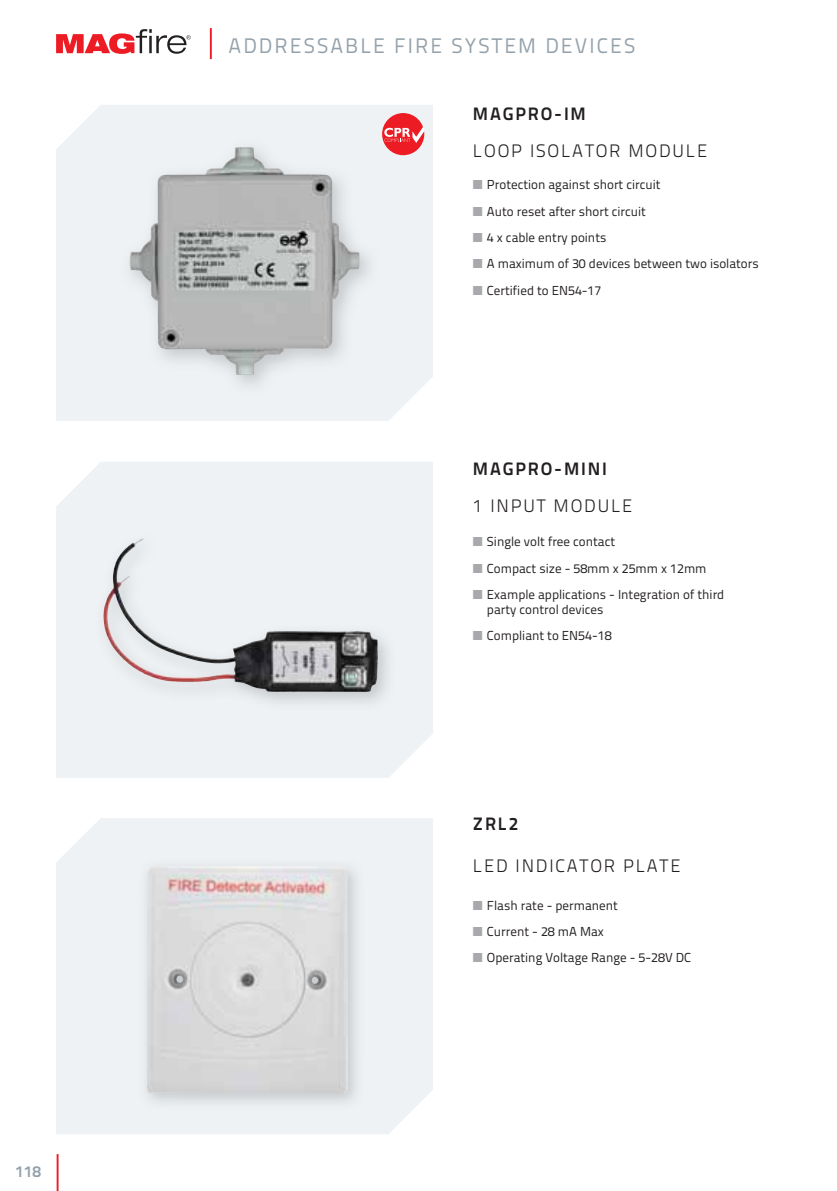
<style>
.page{position:relative;width:837px;height:1191px;background:#fff}
.page>*{position:absolute;margin:0;border:0;box-sizing:border-box;transform-origin:0 0}
.t1{font:21px "Titillium Text 22 L";letter-spacing:.1em;color:#95a2ab}
.t2{font:300 18px "Titillium Text 22 L";letter-spacing:.1em;color:#231f20}
.t3{font:700 18px "Titillium Text 22 L";letter-spacing:.1em;color:#231f20}
.t4{font:700 16px "Titillium Text 22 L";color:#95a2ab}
.t5{font:13px/26.4px "Titillium Text 22 L";color:#231f20}
</style>
<div class="page">
<div style="left:56px;top:105px;width:377px;height:316px;background:#eff2f4"></div>
<div style="left:56px;top:462px;width:377px;height:316px;background:#eff2f4"></div>
<div style="left:56px;top:818px;width:377px;height:316px;background:#eff2f4"></div>
<div style="left:120px;top:138px;width:259px;height:257px;background:#eff2f4"></div>
<img style="left:129px;top:147px;width:230px;height:228px">
<img style="left:139px;top:858px;width:226px;height:252px">
<img style="left:147px;top:866px;width:200px;height:227px">
<img style="left:95px;top:531px;width:301px;height:179px">
<img style="left:103px;top:539px;width:275px;height:153px">
<hr style="left:57px;top:1154px;width:1px;height:37px;background:#ed1c24">
<hr style="left:210px;top:28px;width:2px;height:31px;background:#ed1c24">
<svg style="left:56px;top:29px;width:134px;height:25px"></svg>
<div style="left:382px;top:113px;width:42px;height:42px;background:#ed1c24;border-radius:50%"></div>
<svg style="left:384px;top:125px;width:40px;height:18px"></svg>
<p class="t4" style="left:16px;top:1166px;width:27px">118</p>
<h1 class="t1" style="left:228px;top:39px;width:408px">ADDRESSABLE FIRE SYSTEM DEVICES</h1>
<h2 class="t3" style="left:473px;top:108px;width:114px">MAGPRO-IM</h2>
<h2 class="t2" style="left:473px;top:144px;width:236px">LOOP ISOLATOR MODULE</h2>
<p class="t5" style="left:487px;top:173px;width:273px">Protection against short circuit<br>Auto reset after short circuit<br>4 x cable entry points<br>A maximum of 30 devices between two isolators<br>Certified to EN54-17</p>
<h2 class="t3" style="left:473px;top:462px;width:135px">MAGPRO-MINI</h2>
<h2 class="t2" style="left:473px;top:499px;width:161px">1 INPUT MODULE</h2>
<p class="t5" style="left:487px;top:530px;width:239px">Single volt free contact<br>Compact size - 58mm x 25mm x 12mm<br>Example applications - Integration of third</p>
<p class="t5" style="left:487px;top:598px;width:126px">party control devices<br>Compliant to EN54-18</p>
<h2 class="t3" style="left:473px;top:817px;width:47px">ZRL2</h2>
<h2 class="t2" style="left:473px;top:859px;width:209px">LED INDICATOR PLATE</h2>
<p class="t5" style="left:487px;top:893px;width:205px">Flash rate - permanent<br>Current - 28 mA Max<br>Operating Voltage Range - 5-28V DC</p>
</div>
